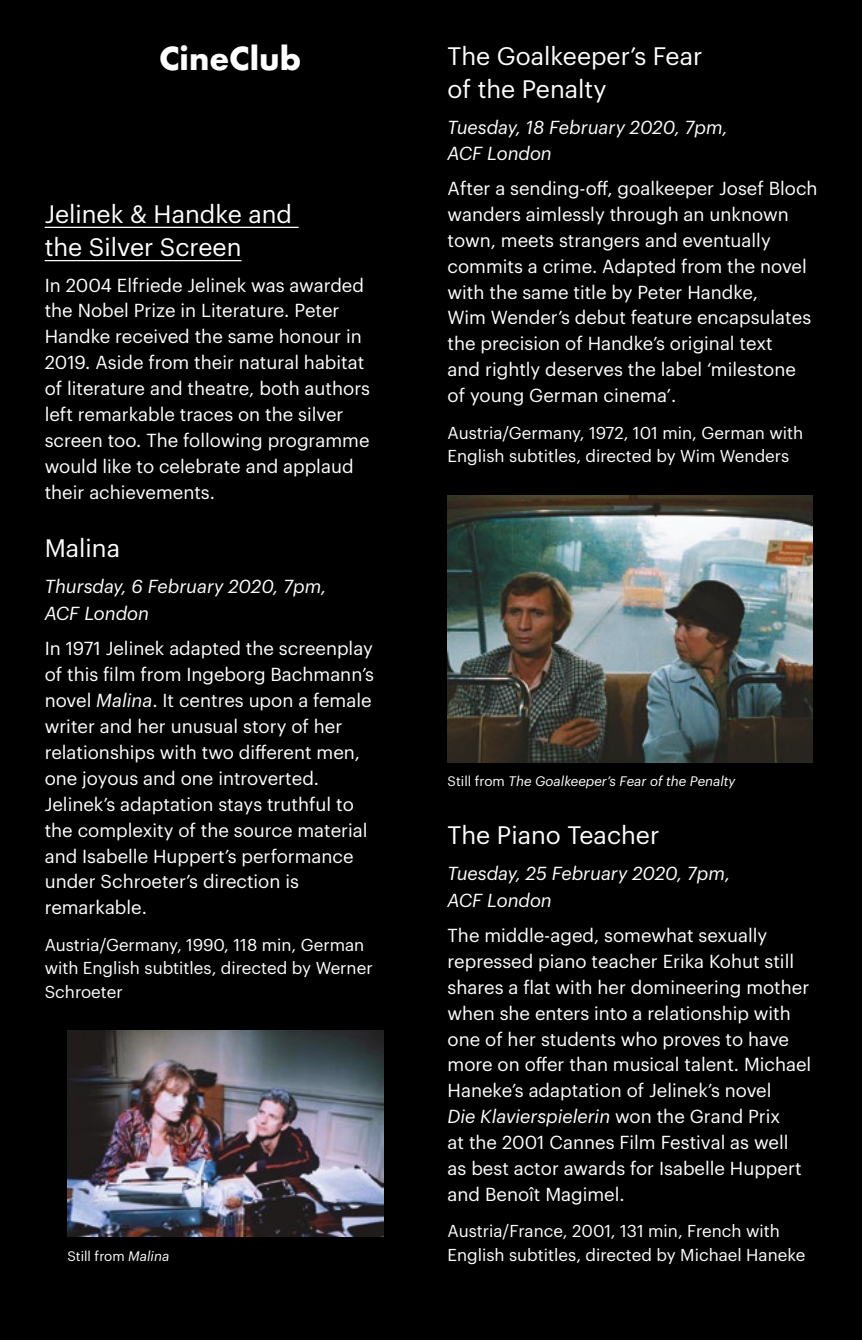
<style>
.page{position:relative;width:862px;height:1340px;background:#fff}
.page>*{position:absolute;margin:0;border:0;box-sizing:border-box;transform-origin:0 0}
.t1{font:700 30.6px "Futura";color:#fff}
.t2{font:24.75px/33.3px "Graphik";color:#fff}
.t3{font:18.45px/25.9px "Graphik";color:#fff}
.t4{font:italic 18.45px/27px "Graphik";color:#fff}
.t5{font:16.88px/23.6px "Graphik";color:#fff}
.t6{font:italic 13.5px "Graphik";color:#fff}
.t7{font:13.5px "Graphik";color:#fff}
.s1{font-style:italic}
.s2{font-style:normal}
</style>
<div class="page">
<div style="left:0;top:0;width:861px;height:1339px;background:#000"></div>
<hr style="left:45px;top:227px;width:253px;height:1px;background:#fff">
<hr style="left:45px;top:260px;width:196px;height:1px;background:#fff">
<img style="left:67px;top:1030px;width:316px;height:206px">
<img style="left:447px;top:495px;width:365px;height:267px">
<h1 class="t1" style="left:159px;top:36px;width:143px">CineClub</h1>
<h2 class="t2" style="left:45px;top:195px;width:249px">Jelinek &amp; Handke and the Silver Screen</h2>
<p class="t3" style="left:45px;top:270px;width:327px">In 2004 Elfriede Jelinek was awarded the Nobel Prize in Literature. Peter Handke received the same honour in 2019. Aside from their natural habitat of literature and theatre, both authors left remarkable traces on the silver screen too. The following programme would like to celebrate and applaud their achievements.</p>
<h2 class="t2" style="left:45px;top:530px;width:77px">Malina</h2>
<p class="t4" style="left:45px;top:571px;width:283px">Thursday, 6 February 2020, 7pm,<br>ACF London</p>
<p class="t3" style="left:45px;top:634px;width:330px">In 1971 Jelinek adapted the screenplay of this film from Ingeborg Bachmann’s novel <span class="s1">Malina</span>. It centres upon a female writer and her unusual story of her relationships with two different men, one joyous and one introverted.<br>Jelinek’s adaptation stays truthful to the complexity of the source material and Isabelle Huppert’s performance under Schroeter’s direction is remarkable.</p>
<p class="t5" style="left:45px;top:931px;width:329px">Austria/Germany, 1990, 118 min, German with English subtitles, directed by Werner<br>Schroeter</p>
<p class="t7" style="left:67px;top:1245px;width:103px">Still from <span class="s1">Malina</span></p>
<h2 class="t2" style="left:447px;top:37px;width:256px">The Goalkeeper’s Fear of the Penalty</h2>
<p class="t4" style="left:447px;top:112px;width:281px;line-height:25.9px">Tuesday, 18 February 2020, 7pm,<br>ACF London</p>
<p class="t3" style="left:447px;top:174px;width:371px">After a sending-off, goalkeeper Josef Bloch wanders aimlessly through an unknown town, meets strangers and eventually commits a crime. Adapted from the novel with the same title by Peter Handke,<br>Wim Wender’s debut feature encapsulates the precision of Handke’s original text<br>and rightly deserves the label ‘milestone of young German cinema’.</p>
<p class="t5" style="left:447px;top:419px;width:357px">Austria/Germany, 1972, 101 min, German with<br>English subtitles, directed by Wim Wenders</p>
<p class="t6" style="left:447px;top:771px;width:289px"><span class="s2">Still from</span> The Goalkeeper’s Fear of the Penalty</p>
<h2 class="t2" style="left:447px;top:816px;width:213px">The Piano Teacher</h2>
<p class="t4" style="left:447px;top:857px;width:284px">Tuesday, 25 February 2020, 7pm,<br>ACF London</p>
<p class="t3" style="left:447px;top:920px;width:365px">The middle-aged, somewhat sexually repressed piano teacher Erika Kohut still shares a flat with her domineering mother when she enters into a relationship with one of her students who proves to have more on offer than musical talent. Michael Haneke’s adaptation of Jelinek’s novel<br><span class="s1">Die Klavierspielerin</span> won the Grand Prix<br>at the 2001 Cannes Film Festival as well as best actor awards for Isabelle Huppert and Benoît Magimel.</p>
<p class="t5" style="left:447px;top:1217px;width:359px">Austria/France, 2001, 131 min, French with<br>English subtitles, directed by Michael Haneke</p>
</div>
